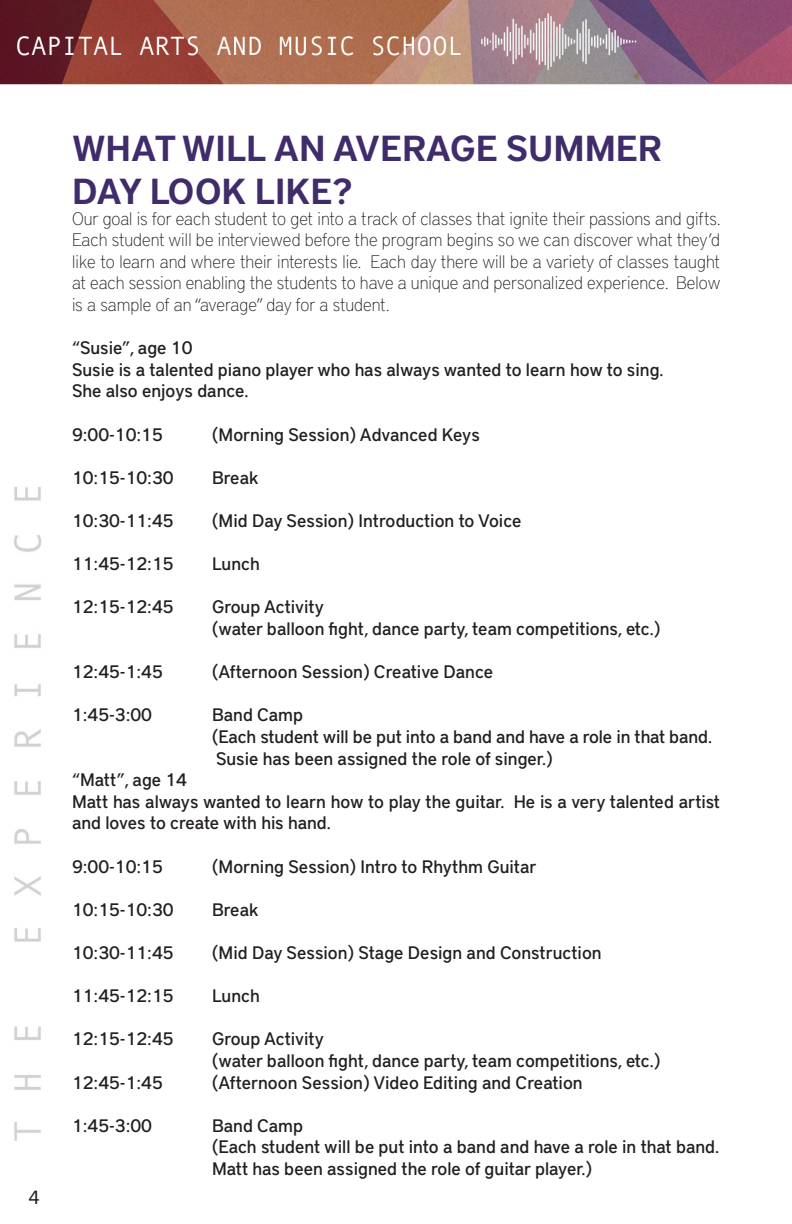
<style>
.page{position:relative;width:792px;height:1224px;background:#fff}
.page>*{position:absolute;margin:0;border:0;box-sizing:border-box;transform-origin:0 0}
.t1{font:600 36px/43.2px "District Pro";color:#402c6b}
.t2{font:20px "Proxima Nova";color:#231f20}
.t3{font:500 18px/21.6px "District Pro";color:#231f20}
.t4{font:100 18px/21.6px "District Pro";color:#231f20;text-align:justify}
</style>
<div class="page">
<img style="left:0;top:0;width:792px;height:1141px">
<p class="t2" style="left:28px;top:1186px;width:13px">4</p>
<h1 class="t1" style="left:72px;top:125px;width:592px">WHAT WILL AN AVERAGE SUMMER<br>DAY LOOK LIKE?</h1>
<p class="t4" style="left:72px;top:206px;width:650px">Our goal is for each student to get into a track of classes that ignite their passions and gifts.<br>Each student will be interviewed before the program begins so we can discover what they’d like to learn and where their interests lie. Each day there will be a variety of classes taught at each session enabling the students to have a unique and personalized experience. Below is a sample of an “average” day for a student.</p>
<p class="t3" style="left:72px;top:336px;width:593px">“Susie”, age 10<br>Susie is a talented piano player who has always wanted to learn how to sing.<br>She also enjoys dance.</p>
<p class="t3" style="left:72px;top:423px;width:92px">9:00-10:15</p>
<p class="t3" style="left:212px;top:423px;width:269px">(Morning Session) Advanced Keys</p>
<p class="t3" style="left:72px;top:466px;width:103px">10:15-10:30</p>
<p class="t3" style="left:212px;top:466px;width:48px">Break</p>
<p class="t3" style="left:72px;top:509px;width:103px">10:30-11:45</p>
<p class="t3" style="left:212px;top:509px;width:311px">(Mid Day Session) Introduction to Voice</p>
<p class="t3" style="left:72px;top:552px;width:103px">11:45-12:15</p>
<p class="t3" style="left:212px;top:552px;width:49px">Lunch</p>
<p class="t3" style="left:72px;top:596px;width:103px">12:15-12:45</p>
<p class="t3" style="left:212px;top:596px;width:450px">Group Activity<br>(water balloon fight, dance party, team competitions, etc.)</p>
<p class="t3" style="left:72px;top:660px;width:92px">12:45-1:45</p>
<p class="t3" style="left:212px;top:660px;width:283px">(Afternoon Session) Creative Dance</p>
<p class="t3" style="left:72px;top:704px;width:82px">1:45-3:00</p>
<p class="t3" style="left:212px;top:704px;width:502px">Band Camp<br>(Each student will be put into a band and have a role in that band.<br>Susie has been assigned the role of singer.)</p>
<p class="t3" style="left:72px;top:768px;width:650px">“Matt”, age 14<br>Matt has always wanted to learn how to play the guitar. He is a very talented artist and loves to create with his hand.</p>
<p class="t3" style="left:72px;top:855px;width:92px">9:00-10:15</p>
<p class="t3" style="left:212px;top:855px;width:326px">(Morning Session) Intro to Rhythm Guitar</p>
<p class="t3" style="left:72px;top:898px;width:103px">10:15-10:30</p>
<p class="t3" style="left:212px;top:898px;width:48px">Break</p>
<p class="t3" style="left:72px;top:941px;width:103px">10:30-11:45</p>
<p class="t3" style="left:212px;top:941px;width:391px">(Mid Day Session) Stage Design and Construction</p>
<p class="t3" style="left:72px;top:984px;width:103px">11:45-12:15</p>
<p class="t3" style="left:212px;top:984px;width:49px">Lunch</p>
<p class="t3" style="left:72px;top:1028px;width:103px">12:15-12:45</p>
<p class="t3" style="left:212px;top:1028px;width:450px">Group Activity<br>(water balloon fight, dance party, team competitions, etc.)</p>
<p class="t3" style="left:72px;top:1071px;width:92px">12:45-1:45</p>
<p class="t3" style="left:212px;top:1071px;width:372px">(Afternoon Session) Video Editing and Creation</p>
<p class="t3" style="left:72px;top:1114px;width:82px">1:45-3:00</p>
<p class="t3" style="left:212px;top:1114px;width:509px">Band Camp<br>(Each student will be put into a band and have a role in that band.<br>Matt has been assigned the role of guitar player.)</p>
</div>
